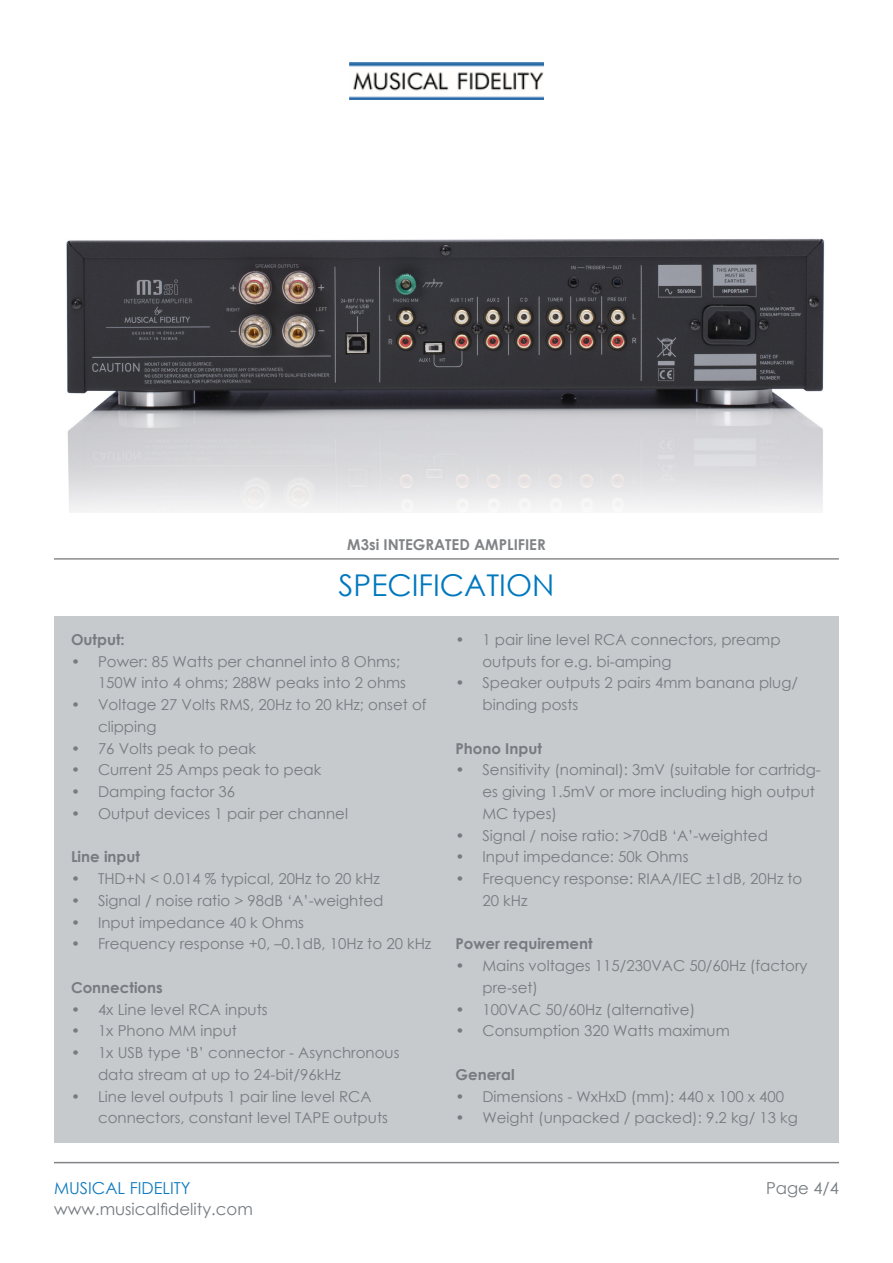
<style>
.page{position:relative;width:893px;height:1263px;background:#fff}
.page>*{position:absolute;margin:0;border:0;box-sizing:border-box;transform-origin:0 0}
.t1{font:30px "Century Gothic";color:#0078be}
.t2{font:16.5px "Century Gothic";color:#767c81}
.t3{font:16.5px "Century Gothic";color:#107bc1}
.t4{font:15px/21.8px "Century Gothic";color:#767c81}
.t5{font:700 15px "Century Gothic";color:#767c81}
.t6{font:700 15px "Century Gothic";color:#818386}
</style>
<div class="page">
<hr style="left:54px;top:1162px;width:785px;height:1px;background:#818386">
<img style="left:350px;top:63px;width:193px;height:37px">
<div style="left:54px;top:617px;width:785px;height:526px;background:#c7cacc"></div>
<hr style="left:54px;top:558px;width:785px;height:2px;background:#8c8b8d">
<img style="left:66px;top:238px;width:759px;height:275px">
<p class="t6" style="left:347px;top:533px;width:200px">M3si INTEGRATED AMPLIFIER</p>
<p class="t1" style="left:339px;top:564px;width:217px">SPECIFICATION</p>
<p class="t5" style="left:71px;top:628px;width:55px">Output:</p>
<p class="t4" style="left:98px;top:650px;width:310px;text-indent:-27px">• Power: 85 Watts per channel into 8 Ohms;<br>150W into 4 ohms; 288W peaks into 2 ohms</p>
<p class="t4" style="left:98px;top:694px;width:330px;text-indent:-27px">• Voltage 27 Volts RMS, 20Hz to 20 kHz; onset of clipping</p>
<p class="t4" style="left:71px;top:737px;width:186px">• 76 Volts peak to peak</p>
<p class="t4" style="left:71px;top:759px;width:252px">• Current 25 Amps peak to peak</p>
<p class="t4" style="left:71px;top:781px;width:165px">• Damping factor 36</p>
<p class="t4" style="left:71px;top:802px;width:279px">• Output devices 1 pair per channel</p>
<p class="t5" style="left:71px;top:845px;width:70px">Line input</p>
<p class="t4" style="left:71px;top:868px;width:310px">• THD+N &lt; 0.014 % typical, 20Hz to 20 kHz</p>
<p class="t4" style="left:71px;top:889px;width:314px">• Signal / noise ratio &gt; 98dB ‘A’-weighted</p>
<p class="t4" style="left:71px;top:911px;width:234px">• Input impedance 40 k Ohms</p>
<p class="t4" style="left:71px;top:933px;width:362px">• Frequency response +0, –0.1dB, 10Hz to 20 kHz</p>
<p class="t5" style="left:71px;top:976px;width:93px">Connections</p>
<p class="t4" style="left:71px;top:998px;width:198px">• 4x Line level RCA inputs</p>
<p class="t4" style="left:71px;top:1020px;width:167px">• 1x Phono MM input</p>
<p class="t4" style="left:98px;top:1042px;width:303px;text-indent:-27px">• 1x USB type ‘B’ connector - Asynchronous data stream at up to 24-bit/96kHz</p>
<p class="t4" style="left:98px;top:1085px;width:291px;text-indent:-27px">• Line level outputs 1 pair line level RCA connectors, constant level TAPE outputs</p>
<p class="t4" style="left:482px;top:628px;width:300px;text-indent:-27px">• 1 pair line level RCA connectors, preamp outputs for e.g. bi-amping</p>
<p class="t4" style="left:482px;top:672px;width:317px;text-indent:-27px">• Speaker outputs 2 pairs 4mm banana plug/ binding posts</p>
<p class="t5" style="left:455px;top:737px;width:88px">Phono Input</p>
<p class="t4" style="left:482px;top:759px;width:340px;text-indent:-27px">• Sensitivity (nominal): 3mV (suitable for cartridg&shy;es giving 1.5mV or more including high output<br>MC types)</p>
<p class="t4" style="left:455px;top:824px;width:314px">• Signal / noise ratio: &gt;70dB ‘A’-weighted</p>
<p class="t4" style="left:455px;top:846px;width:234px">• Input impedance: 50k Ohms</p>
<p class="t4" style="left:482px;top:868px;width:321px;text-indent:-27px">• Frequency response: RIAA/IEC ±1dB, 20Hz to<br>20 kHz</p>
<p class="t5" style="left:455px;top:932px;width:139px">Power requirement</p>
<p class="t4" style="left:482px;top:955px;width:327px;text-indent:-27px">• Mains voltages 115/230VAC 50/60Hz (factory pre-set)</p>
<p class="t4" style="left:455px;top:998px;width:241px">• 100VAC 50/60Hz (alternative)</p>
<p class="t4" style="left:455px;top:1020px;width:276px">• Consumption 320 Watts maximum</p>
<p class="t5" style="left:455px;top:1063px;width:61px">General</p>
<p class="t4" style="left:455px;top:1085px;width:330px">• Dimensions - WxHxD (mm): 440 x 100 x 400</p>
<p class="t4" style="left:455px;top:1107px;width:344px">• Weight (unpacked / packed): 9.2 kg/ 13 kg</p>
<p class="t3" style="left:54px;top:1176px;width:138px">MUSICAL FIDELITY</p>
<p class="t2" style="left:766px;top:1176px;width:74px">Page 4/4</p>
<p class="t2" style="left:54px;top:1197px;width:200px">www.musicalfidelity.com</p>
</div>
